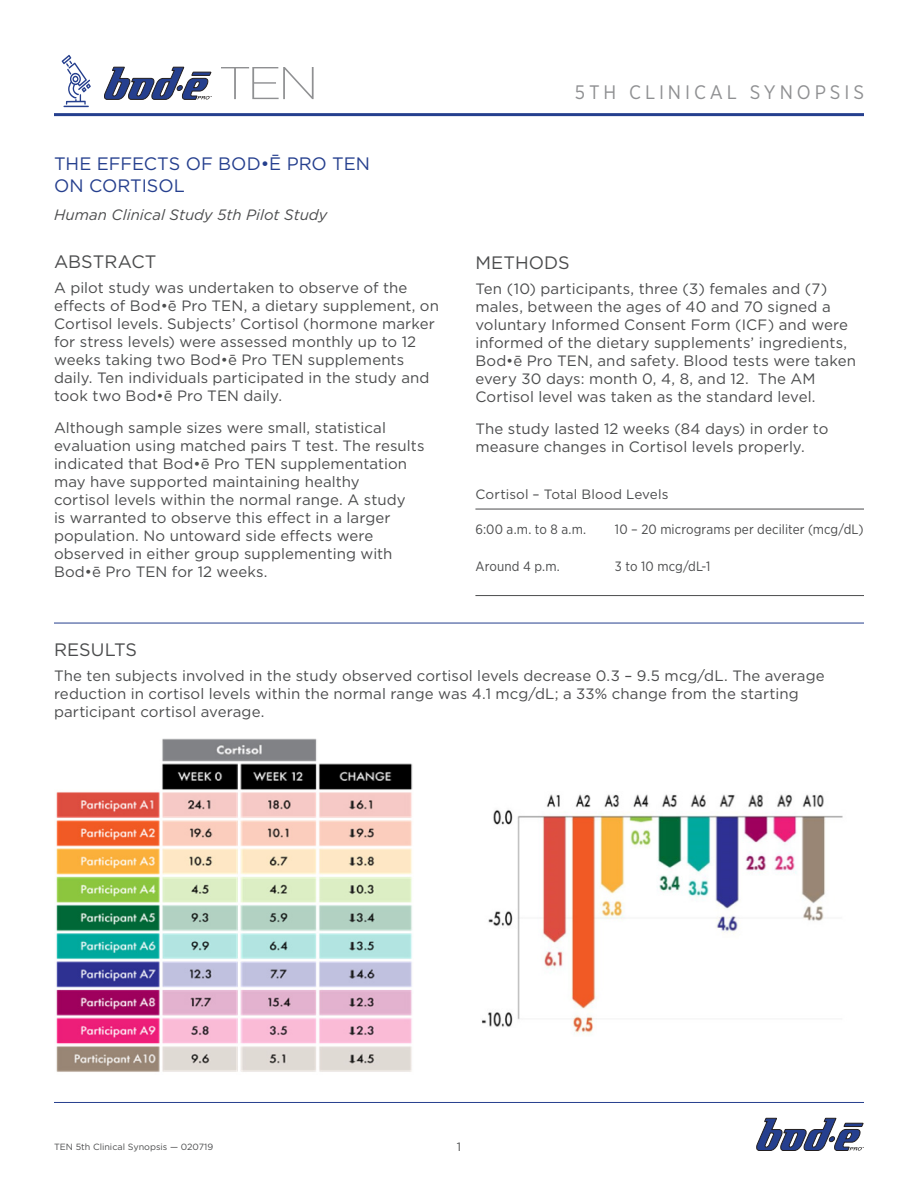
<style>
.page{position:relative;width:918px;height:1188px;background:#fff}
.page>*{position:absolute;margin:0;border:0;box-sizing:border-box;transform-origin:0 0}
.t1{font:19.5px "Gotham Narrow";letter-spacing:.2em;color:#8f9092}
.t2{font:18px/21.6px "Gotham";letter-spacing:-.005em;color:#253f8e}
.t3{font:18px "Gotham";letter-spacing:.005em;color:#4b4c4d}
.t4{font:15px/18px "Gotham";letter-spacing:.005em;color:#4b4c4d}
.t5{font:italic 15px "Gotham";letter-spacing:.005em;color:#4b4c4d}
.t6{font:13.5px "Gotham Narrow";letter-spacing:.01em;color:#4b4c4d}
.t7{font:13.5px "Gotham";letter-spacing:.01em;color:#4b4c4d}
.t8{font:12px "Gotham";color:#4b4c4d}
.t9{font:9px "Gotham";color:#4b4c4d}
</style>
<div class="page">
<svg style="left:756px;top:1118px;width:108px;height:33px"></svg>
<hr style="left:54px;top:1102px;width:810px;height:1px;background:#253f8e">
<svg style="left:104px;top:67px;width:108px;height:33px"></svg>
<svg style="left:221px;top:67px;width:93px;height:32px"></svg>
<svg style="left:62px;top:55px;width:29px;height:52px"></svg>
<hr style="left:54px;top:113px;width:810px;height:3px;background:#253f8e">
<hr style="left:475px;top:509px;width:389px;height:1px;background:#4b4c4d">
<hr style="left:475px;top:595px;width:389px;height:1px;background:#4b4c4d">
<img style="left:56px;top:738px;width:357px;height:334px">
<img style="left:481px;top:794px;width:362px;height:241px">
<hr style="left:54px;top:623px;width:810px;height:1px;background:#253f8e">
<p class="t2" style="left:54px;top:152px;width:318px">THE EFFECTS OF BOD•Ē PRO TEN<br>ON CORTISOL</p>
<p class="t5" style="left:54px;top:205px;width:275px">Human Clinical Study 5th Pilot Study</p>
<p class="t3" style="left:54px;top:251px;width:104px">ABSTRACT</p>
<p class="t4" style="left:54px;top:279px;width:386px">A pilot study was undertaken to observe of the effects of Bod•ē Pro TEN, a dietary supplement, on Cortisol levels. Subjects’ Cortisol (hormone marker for stress levels) were assessed monthly up to 12 weeks taking two Bod•ē Pro TEN supplements daily. Ten individuals participated in the study and took two Bod•ē Pro TEN daily.</p>
<p class="t4" style="left:54px;top:418px;width:372px">Although sample sizes were small, statistical evaluation using matched pairs T test. The results indicated that Bod•ē Pro TEN supplementation may have supported maintaining healthy<br>cortisol levels within the normal range. A study<br>is warranted to observe this effect in a larger population. No untoward side effects were observed in either group supplementing with Bod•ē Pro TEN for 12 weeks.</p>
<p class="t1" style="left:575px;top:80px;width:291px">5TH CLINICAL SYNOPSIS</p>
<p class="t3" style="left:475px;top:251px;width:96px">METHODS</p>
<p class="t4" style="left:475px;top:279px;width:382px">Ten (10) participants, three (3) females and (7) males, between the ages of 40 and 70 signed a voluntary Informed Consent Form (ICF) and were informed of the dietary supplements’ ingredients, Bod•ē Pro TEN, and safety. Blood tests were taken every 30 days: month 0, 4, 8, and 12. The AM Cortisol level was taken as the standard level.</p>
<p class="t4" style="left:475px;top:419px;width:355px">The study lasted 12 weeks (84 days) in order to measure changes in Cortisol levels properly.</p>
<p class="t7" style="left:475px;top:486px;width:195px">Cortisol – Total Blood Levels</p>
<p class="t6" style="left:475px;top:521px;width:112px">6:00 a.m. to 8 a.m.</p>
<p class="t6" style="left:615px;top:521px;width:250px">10 – 20 micrograms per deciliter (mcg/dL)</p>
<p class="t6" style="left:475px;top:558px;width:86px">Around 4 p.m.</p>
<p class="t6" style="left:615px;top:558px;width:97px">3 to 10 mcg/dL-1</p>
<p class="t3" style="left:54px;top:638px;width:85px">RESULTS</p>
<p class="t4" style="left:54px;top:666px;width:772px">The ten subjects involved in the study observed cortisol levels decrease 0.3 – 9.5 mcg/dL. The average reduction in cortisol levels within the normal range was 4.1 mcg/dL; a 33% change from the starting participant cortisol average.</p>
<p class="t9" style="left:54px;top:1141px;width:161px">TEN 5th Clinical Synopsis — 020719</p>
<p class="t8" style="left:457px;top:1139px;width:6px">1</p>
</div>
